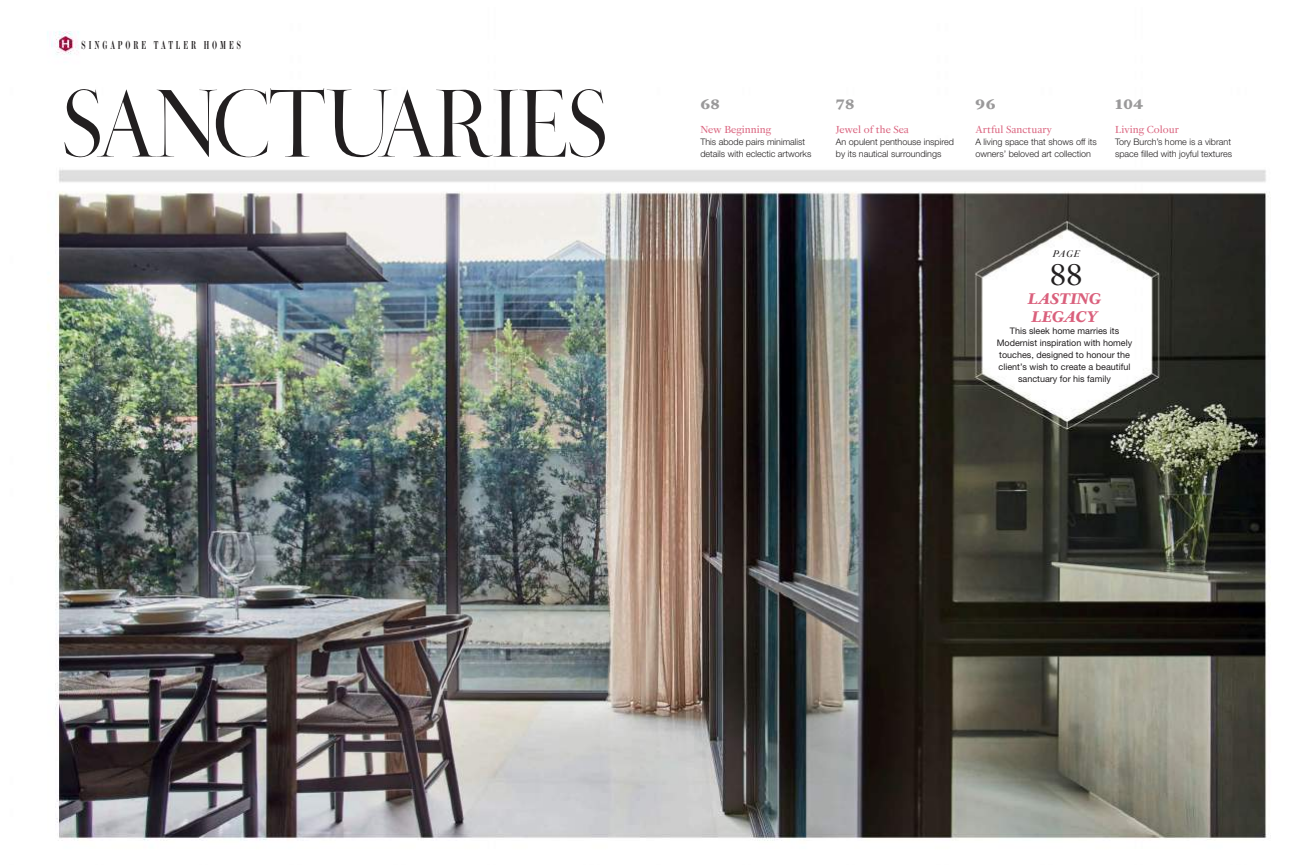
<style>
.page{position:relative;width:1293px;height:865px;background:#fff}
.page>*{position:absolute;margin:0;border:0;box-sizing:border-box;transform-origin:0 0}
.t1{font:100px "Corundum Super";letter-spacing:-.055em;color:#221f20;scale:.9 1}
.t2{font:35px "Corundum News O1";color:#221f20}
.t3{font:italic 700 16px/18px "Corundum Text";letter-spacing:-.01em;color:#da607c}
.t4{font:700 16px "Corundum News O1";letter-spacing:.05em;color:#9a999a}
.t5{font:12px "Corundum News O1";color:#da607c}
.t6{font:700 12px "Torino Modern";letter-spacing:.27em;color:#221f20;scale:.9 1}
.t7{font:10px "Corundum Display Italic Rev";color:#221f20}
.t8{font:300 9px/12px "Helvetica Neue LT Pro";color:#221f20}
.t9{font:9px/12px "Helvetica Neue LT Pro";color:#221f20;text-align:center}
</style>
<div class="page">
<img style="left:47px;top:31px;width:1223px;height:810px">
<h3 class="t6" style="left:81px;top:38px;width:179px">SINGAPORE TATLER HOMES</h3>
<h1 class="t1" style="left:60px;top:65px;width:612px">SANCTUARIES</h1>
<h3 class="t4" style="left:836px;top:95px;width:20px">78</h3>
<h3 class="t4" style="left:700px;top:95px;width:21px">68</h3>
<h3 class="t5" style="left:700px;top:122px;width:72px">New Beginning</h3>
<p class="t8" style="left:700px;top:135px;width:113px">This abode pairs minimalist details with eclectic artworks</p>
<h3 class="t5" style="left:836px;top:122px;width:75px">Jewel of the Sea</h3>
<p class="t8" style="left:836px;top:135px;width:119px">An opulent penthouse inspired by its nautical surroundings</p>
<h3 class="t4" style="left:975px;top:95px;width:22px">96</h3>
<h3 class="t5" style="left:975px;top:122px;width:78px">Artful Sanctuary</h3>
<p class="t8" style="left:975px;top:135px;width:123px">A living space that shows off its owners’ beloved art collection</p>
<h3 class="t4" style="left:1115px;top:95px;width:30px">104</h3>
<h3 class="t5" style="left:1115px;top:122px;width:65px">Living Colour</h3>
<p class="t8" style="left:1115px;top:135px;width:119px">Tory Burch’s home is a vibrant space filled with joyful textures</p>
<p class="t7" style="left:1052px;top:248px;width:29px">PAGE</p>
<h2 class="t2" style="left:1050px;top:254px;width:34px">88</h2>
<h3 class="t3" style="left:1027px;top:290px;width:75px">LASTING<br>LEGACY</h3>
<p class="t9" style="left:996px;top:325px;width:137px">This sleek home marries its<br>Modernist inspiration with homely touches, designed to honour the client’s wish to create a beautiful sanctuary for his family</p>
</div>
